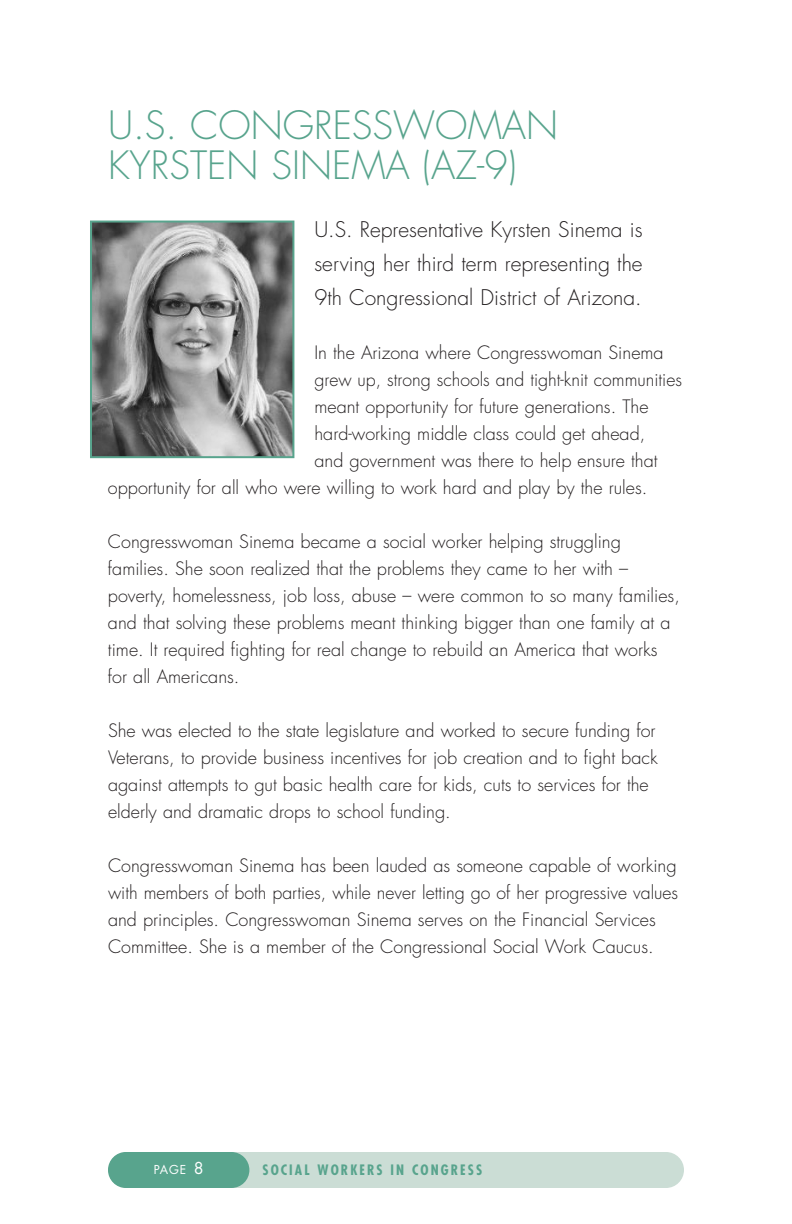
<style>
.page{position:relative;width:792px;height:1224px;background:#fff}
.page>*{position:absolute;margin:0;border:0;box-sizing:border-box;transform-origin:0 0}
.t1{font:300 38px/40px "Futura";color:#58a48d}
.t2{font:300 21px/34px "Futura";color:#231f20;text-align:justify}
.t3{font:300 18px/27px "Futura";color:#231f20}
.t4{font:700 condensed 14px "Futura";letter-spacing:.145em;color:#58a48d}
.t5{font:12px "Futura";color:#fff}
.s1{font-size:16px}
</style>
<div class="page">
<div style="left:108px;top:1152px;width:576px;height:36px;background:#cbddd5;border-radius:18px"></div>
<div style="left:108px;top:1152px;width:141px;height:36px;background:#58a48d;border-radius:18px"></div>
<img style="left:93px;top:224px;width:198px;height:231px">
<div style="left:90px;top:221px;width:204px;height:237px;border:2px solid #58a48d"></div>
<h1 class="t1" style="left:108px;top:109px;width:452px">U.S. CONGRESSWOMAN<br>KYRSTEN SINEMA (AZ-9)</h1>
<p class="t2" style="left:314px;top:214px;width:330px">U.S. Representative Kyrsten Sinema is serving her third term representing the 9th Congressional District of Arizona.</p>
<p class="t3" style="left:314px;top:341px;width:351px">In the Arizona where Congresswoman Sinema</p>
<p class="t3" style="left:314px;top:368px;width:369px">grew up, strong schools and tight-knit communities</p>
<p class="t3" style="left:314px;top:395px;width:336px">meant opportunity for future generations. The</p>
<p class="t3" style="left:314px;top:422px;width:332px">hard-working middle class could get ahead,</p>
<p class="t3" style="left:314px;top:449px;width:345px">and government was there to help ensure that</p>
<p class="t3" style="left:108px;top:476px;width:541px">opportunity for all who were willing to work hard and play by the rules.</p>
<p class="t3" style="left:108px;top:530px;width:573px">Congresswoman Sinema became a social worker helping struggling families. She soon realized that the problems they came to her with – poverty, homelessness, job loss, abuse – were common to so many families, and that solving these problems meant thinking bigger than one family at a time. It required fighting for real change to rebuild an America that works for all Americans.</p>
<p class="t3" style="left:108px;top:719px;width:551px">She was elected to the state legislature and worked to secure funding for Veterans, to provide business incentives for job creation and to fight back against attempts to gut basic health care for kids, cuts to services for the elderly and dramatic drops to school funding.</p>
<p class="t3" style="left:108px;top:854px;width:572px">Congresswoman Sinema has been lauded as someone capable of working with members of both parties, while never letting go of her progressive values and principles. Congresswoman Sinema serves on the Financial Services Committee. She is a member of the Congressional Social Work Caucus.</p>
<p class="t5" style="left:154px;top:1164px;width:51px">PAGE <span class="s1">8</span></p>
<p class="t4" style="left:263px;top:1164px;width:221px">SOCIAL WORKERS IN CONGRESS</p>
</div>
